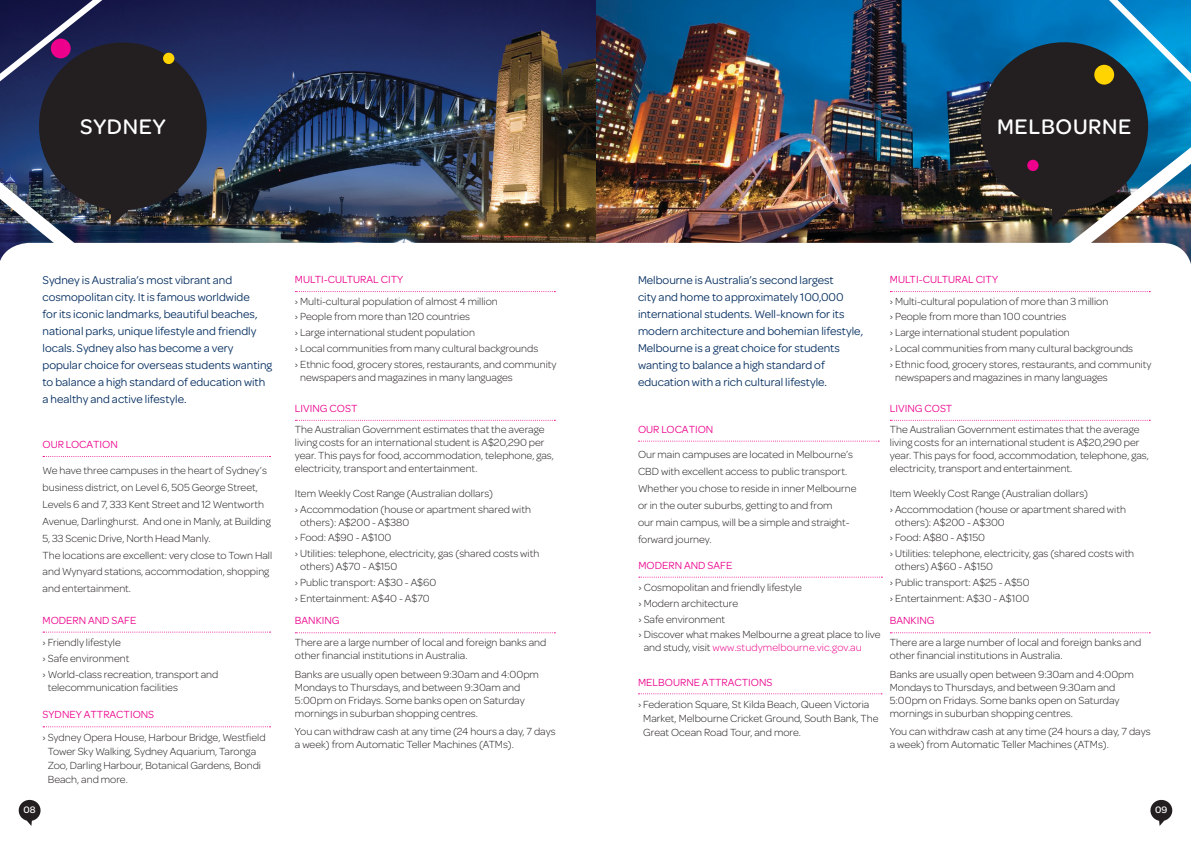
<style>
.page{position:relative;width:1191px;height:842px;background:#fff}
.page>*{position:absolute;margin:0;border:0;box-sizing:border-box;transform-origin:0 0}
.t1{font:500 22.5px "Omnes";letter-spacing:.03em;color:#fff}
.t2{font:12px/17px "Omnes";color:#002b5e}
.t3{font:300 11px/13px "Omnes";color:#231f20}
.t4{font:11px "Omnes";color:#ec008c}
.t5{font:500 10px "Omnes";color:#fff}
.s1{color:#ec008c}
</style>
<div class="page">
<img style="left:196px;top:0;width:691px;height:243px">
<svg style="left:0;top:0;width:297px;height:202px;background:#282f54"></svg>
<img style="left:0;top:101px;width:196px;height:142px">
<svg style="left:887px;top:0;width:304px;height:72px;background:#0f6ea4"></svg>
<img style="left:784px;top:72px;width:407px;height:171px">
<svg style="left:18px;top:799px;width:23px;height:27px"></svg>
<svg style="left:639px;top:577px;width:243px;height:1px"></svg>
<svg style="left:890px;top:291px;width:260px;height:1px"></svg>
<svg style="left:638px;top:693px;width:244px;height:1px"></svg>
<svg style="left:43px;top:632px;width:227px;height:1px"></svg>
<svg style="left:43px;top:456px;width:227px;height:1px"></svg>
<svg style="left:638px;top:441px;width:241px;height:1px"></svg>
<svg style="left:43px;top:726px;width:227px;height:1px"></svg>
<svg style="left:295px;top:291px;width:260px;height:1px"></svg>
<svg style="left:295px;top:420px;width:260px;height:1px"></svg>
<svg style="left:890px;top:420px;width:260px;height:1px"></svg>
<svg style="left:295px;top:632px;width:260px;height:1px"></svg>
<svg style="left:890px;top:632px;width:260px;height:1px"></svg>
<svg style="left:1150px;top:799px;width:23px;height:27px"></svg>
<p class="t1" style="left:80px;top:111px;width:87px">SYDNEY</p>
<p class="t1" style="left:997px;top:111px;width:136px">MELBOURNE</p>
<p class="t2" style="left:43px;top:271px;width:231px">Sydney is Australia’s most vibrant and cosmopolitan city. It is famous worldwide<br>for its iconic landmarks, beautiful beaches, national parks, unique lifestyle and friendly locals. Sydney also has become a very popular choice for overseas students wanting to balance a high standard of education with a healthy and active lifestyle.</p>
<p class="t4" style="left:43px;top:437px;width:77px">OUR LOCATION</p>
<p class="t3" style="left:43px;top:461px;width:231px;line-height:17px">We have three campuses in the heart of Sydney’s business district, on Level 6, 505 George Street, Levels 6 and 7, 333 Kent Street and 12 Wentworth Avenue, Darlinghurst. And one in Manly, at Building 5, 33 Scenic Drive, North Head Manly.<br>The locations are excellent: very close to Town Hall and Wynyard stations, accommodation, shopping and entertainment.</p>
<p class="t4" style="left:43px;top:613px;width:95px">MODERN AND SAFE</p>
<p class="t3" style="left:43px;top:635px;width:80px">› Friendly lifestyle</p>
<p class="t3" style="left:43px;top:651px;width:88px">› Safe environment</p>
<p class="t3" style="left:48px;top:667px;width:172px;text-indent:-5px">› World-class recreation, transport and telecommunication facilities</p>
<p class="t4" style="left:43px;top:707px;width:113px">SYDNEY ATTRACTIONS</p>
<p class="t3" style="left:48px;top:730px;width:219px;line-height:14px;text-indent:-5px">› Sydney Opera House, Harbour Bridge, Westfield Tower Sky Walking, Sydney Aquarium, Taronga Zoo, Darling Harbour, Botanical Gardens, Bondi Beach, and more.</p>
<p class="t5" style="left:24px;top:802px;width:14px">08</p>
<p class="t4" style="left:295px;top:272px;width:110px">MULTI-CULTURAL CITY</p>
<p class="t3" style="left:295px;top:294px;width:204px">› Multi-cultural population of almost 4 million</p>
<p class="t3" style="left:295px;top:310px;width:177px">› People from more than 120 countries</p>
<p class="t3" style="left:295px;top:326px;width:181px">› Large international student population</p>
<p class="t3" style="left:295px;top:342px;width:245px">› Local communities from many cultural backgrounds</p>
<p class="t3" style="left:300px;top:358px;width:258px;text-indent:-5px">› Ethnic food, grocery stores, restaurants, and community newspapers and magazines in many languages</p>
<p class="t4" style="left:295px;top:401px;width:64px">LIVING COST</p>
<p class="t3" style="left:295px;top:423px;width:260px">The Australian Government estimates that the average living costs for an international student is A$20,290 per year. This pays for food, accommodation, telephone, gas, electricity, transport and entertainment.</p>
<p class="t3" style="left:295px;top:486px;width:200px">Item Weekly Cost Range (Australian dollars)</p>
<p class="t3" style="left:300px;top:502px;width:232px;text-indent:-5px">› Accommodation (house or apartment shared with others): A$200 - A$380</p>
<p class="t3" style="left:295px;top:531px;width:98px">› Food: A$90 - A$100</p>
<p class="t3" style="left:300px;top:547px;width:241px;text-indent:-5px">› Utilities: telephone, electricity, gas (shared costs with others) A$70 - A$150</p>
<p class="t3" style="left:295px;top:576px;width:143px">› Public transport: A$30 - A$60</p>
<p class="t3" style="left:295px;top:591px;width:136px">› Entertainment: A$40 - A$70</p>
<p class="t4" style="left:295px;top:613px;width:46px">BANKING</p>
<p class="t3" style="left:295px;top:635px;width:253px">There are a large number of local and foreign banks and other financial institutions in Australia.</p>
<p class="t3" style="left:295px;top:667px;width:246px">Banks are usually open between 9:30am and 4:00pm Mondays to Thursdays, and between 9:30am and 5:00pm on Fridays. Some banks open on Saturday mornings in suburban shopping centres.</p>
<p class="t3" style="left:295px;top:725px;width:262px">You can withdraw cash at any time (24 hours a day, 7 days a week) from Automatic Teller Machines (ATMs).</p>
<p class="t2" style="left:638px;top:271px;width:227px">Melbourne is Australia’s second largest<br>city and home to approximately 100,000 international students. Well-known for its modern architecture and bohemian lifestyle, Melbourne is a great choice for students wanting to balance a high standard of education with a rich cultural lifestyle.</p>
<p class="t4" style="left:638px;top:421px;width:77px">OUR LOCATION</p>
<p class="t3" style="left:638px;top:446px;width:220px;line-height:17px">Our main campuses are located in Melbourne’s CBD with excellent access to public transport.<br>Whether you chose to reside in inner Melbourne or in the outer suburbs, getting to and from<br>our main campus, will be a simple and straight&shy;forward journey.</p>
<p class="t4" style="left:638px;top:558px;width:95px">MODERN AND SAFE</p>
<p class="t3" style="left:638px;top:580px;width:165px">› Cosmopolitan and friendly lifestyle</p>
<p class="t3" style="left:638px;top:596px;width:101px">› Modern architecture</p>
<p class="t3" style="left:638px;top:612px;width:88px">› Safe environment</p>
<p class="t3" style="left:643px;top:628px;width:238px;text-indent:-5px">› Discover what makes Melbourne a great place to live and study, visit <span class="s1">www.studymelbourne.vic.gov.au</span></p>
<p class="t4" style="left:638px;top:675px;width:136px">MELBOURNE ATTRACTIONS</p>
<p class="t3" style="left:643px;top:697px;width:237px;line-height:14px;text-indent:-5px">› Federation Square, St Kilda Beach, Queen Victoria<br>Market, Melbourne Cricket Ground, South Bank, The<br>Great Ocean Road Tour, and more.</p>
<p class="t4" style="left:890px;top:272px;width:110px">MULTI-CULTURAL CITY</p>
<p class="t3" style="left:890px;top:294px;width:220px">› Multi-cultural population of more than 3 million</p>
<p class="t3" style="left:890px;top:310px;width:178px">› People from more than 100 countries</p>
<p class="t3" style="left:890px;top:326px;width:181px">› Large international student population</p>
<p class="t3" style="left:890px;top:342px;width:245px">› Local communities from many cultural backgrounds</p>
<p class="t3" style="left:895px;top:358px;width:258px;text-indent:-5px">› Ethnic food, grocery stores, restaurants, and community newspapers and magazines in many languages</p>
<p class="t4" style="left:890px;top:401px;width:64px">LIVING COST</p>
<p class="t3" style="left:890px;top:423px;width:260px">The Australian Government estimates that the average living costs for an international student is A$20,290 per year. This pays for food, accommodation, telephone, gas, electricity, transport and entertainment.</p>
<p class="t3" style="left:890px;top:486px;width:200px">Item Weekly Cost Range (Australian dollars)</p>
<p class="t3" style="left:895px;top:502px;width:232px;text-indent:-5px">› Accommodation (house or apartment shared with others): A$200 - A$300</p>
<p class="t3" style="left:890px;top:531px;width:97px">› Food: A$80 - A$150</p>
<p class="t3" style="left:895px;top:547px;width:241px;text-indent:-5px">› Utilities: telephone, electricity, gas (shared costs with others) A$60 - A$150</p>
<p class="t3" style="left:890px;top:576px;width:141px">› Public transport: A$25 - A$50</p>
<p class="t3" style="left:890px;top:591px;width:141px">› Entertainment: A$30 - A$100</p>
<p class="t4" style="left:890px;top:613px;width:46px">BANKING</p>
<p class="t3" style="left:890px;top:635px;width:253px">There are a large number of local and foreign banks and other financial institutions in Australia.</p>
<p class="t3" style="left:890px;top:667px;width:246px">Banks are usually open between 9:30am and 4:00pm Mondays to Thursdays, and between 9:30am and 5:00pm on Fridays. Some banks open on Saturday mornings in suburban shopping centres.</p>
<p class="t3" style="left:890px;top:725px;width:262px">You can withdraw cash at any time (24 hours a day, 7 days a week) from Automatic Teller Machines (ATMs).</p>
<p class="t5" style="left:1155px;top:802px;width:14px">09</p>
</div>
